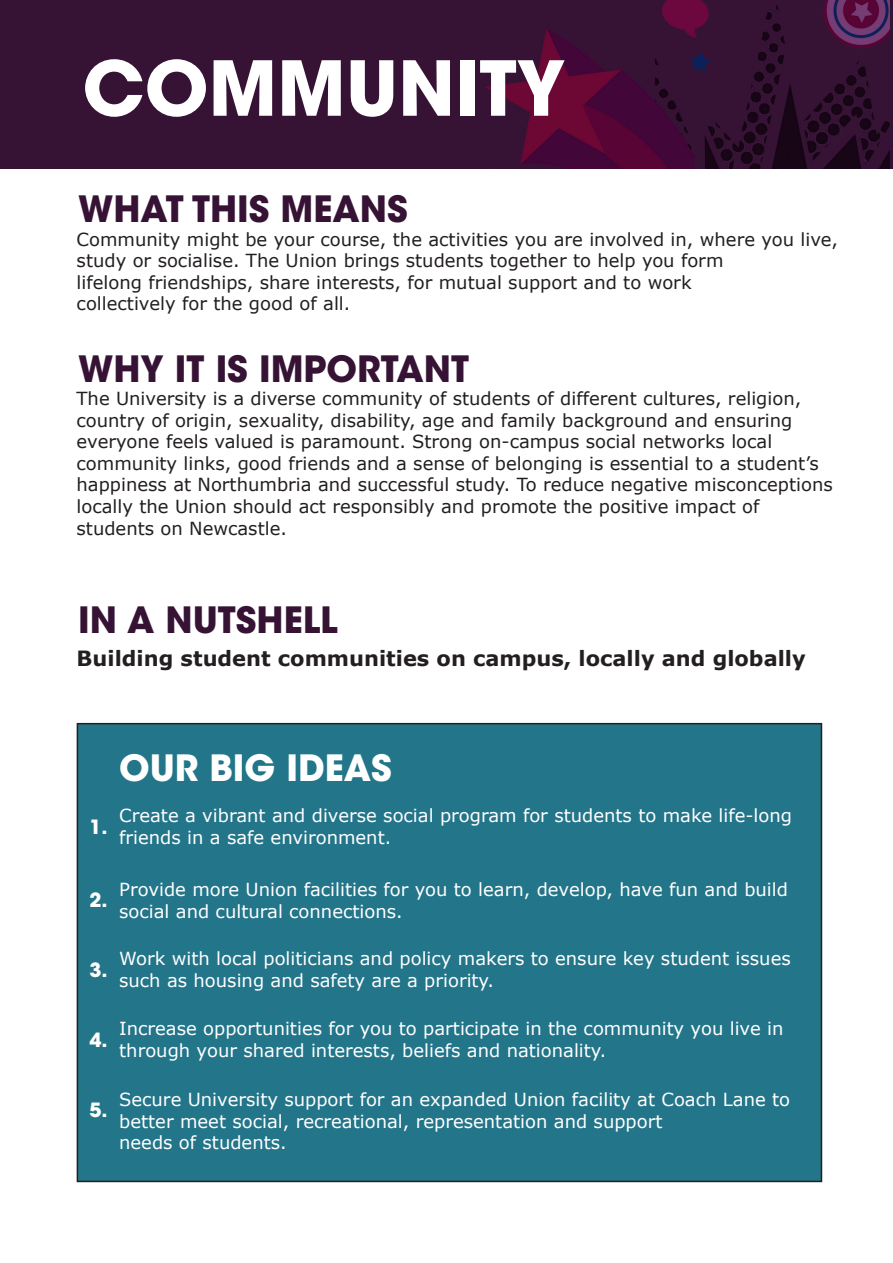
<style>
.page{position:relative;width:893px;height:1263px;background:#fff}
.page>*{position:absolute;margin:0;border:0;box-sizing:border-box;transform-origin:0 0}
.t1{font:700 75px "ITC Avant Garde Std";color:#fff}
.t2{font:700 36px "ITC Avant Garde Std";color:#361335}
.t3{font:700 36px "ITC Avant Garde Std";color:#fff}
.t4{font:700 21px "Verdana";color:#231f20}
.t5{font:700 19.5px "ITC Avant Garde Std";color:#fff}
.t6{font:18px/21.6px "Verdana";color:#231f20}
.t7{font:18px/21.6px "Verdana";color:#fff}
</style>
<div class="page">
<img style="left:0;top:0;width:891px;height:168px">
<div style="left:77px;top:724px;width:744px;height:457px;background:#23758a"></div>
<div style="left:77px;top:723px;width:745px;height:459px;border:2px solid #231f20"></div>
<img style="left:891px;top:0;width:2px;height:168px">
<p class="t1" style="left:82px;top:39px;width:484px">COMMUNITY</p>
<p class="t2" style="left:78px;top:186px;width:331px">WHAT THIS MEANS</p>
<p class="t6" style="left:77px;top:228px;width:763px">Community might be your course, the activities you are involved in, where you live, study or socialise. The Union brings students together to help you form</p>
<p class="t6" style="left:77px;top:271px;width:616px">lifelong friendships, share interests, for mutual support and to work</p>
<p class="t6" style="left:77px;top:293px;width:275px">collectively for the good of all.</p>
<p class="t2" style="left:78px;top:345px;width:392px">WHY IT IS IMPORTANT</p>
<p class="t6" style="left:77px;top:387px;width:726px">The University is a diverse community of students of different cultures, religion, country of origin, sexuality, disability, age and family background and ensuring</p>
<p class="t6" style="left:77px;top:431px;width:697px">everyone feels valued is paramount. Strong on-campus social networks local</p>
<p class="t6" style="left:77px;top:452px;width:758px">community links, good friends and a sense of belonging is essential to a student’s happiness at Northumbria and successful study. To reduce negative misconceptions locally the Union should act responsibly and promote the positive impact of</p>
<p class="t6" style="left:77px;top:517px;width:212px">students on Newcastle.</p>
<p class="t2" style="left:78px;top:596px;width:261px">IN A NUTSHELL</p>
<p class="t4" style="left:77px;top:643px;width:731px">Building student communities on campus, locally and globally</p>
<p class="t5" style="left:89px;top:814px;width:20px">1.</p>
<p class="t5" style="left:89px;top:888px;width:20px">2.</p>
<p class="t5" style="left:89px;top:957px;width:20px">3.</p>
<p class="t5" style="left:89px;top:1027px;width:20px">4.</p>
<p class="t5" style="left:89px;top:1097px;width:20px">5.</p>
<p class="t3" style="left:119px;top:744px;width:274px">OUR BIG IDEAS</p>
<p class="t7" style="left:119px;top:805px;width:674px">Create a vibrant and diverse social program for students to make life-long friends in a safe environment.</p>
<p class="t7" style="left:119px;top:879px;width:670px">Provide more Union facilities for you to learn, develop, have fun and build social and cultural connections.</p>
<p class="t7" style="left:119px;top:948px;width:673px">Work with local politicians and policy makers to ensure key student issues such as housing and safety are a priority.</p>
<p class="t7" style="left:119px;top:1018px;width:666px">Increase opportunities for you to participate in the community you live in through your shared interests, beliefs and nationality.</p>
<p class="t7" style="left:119px;top:1088px;width:672px">Secure University support for an expanded Union facility at Coach Lane to better meet social, recreational, representation and support</p>
<p class="t7" style="left:119px;top:1131px;width:169px">needs of students.</p>
</div>
